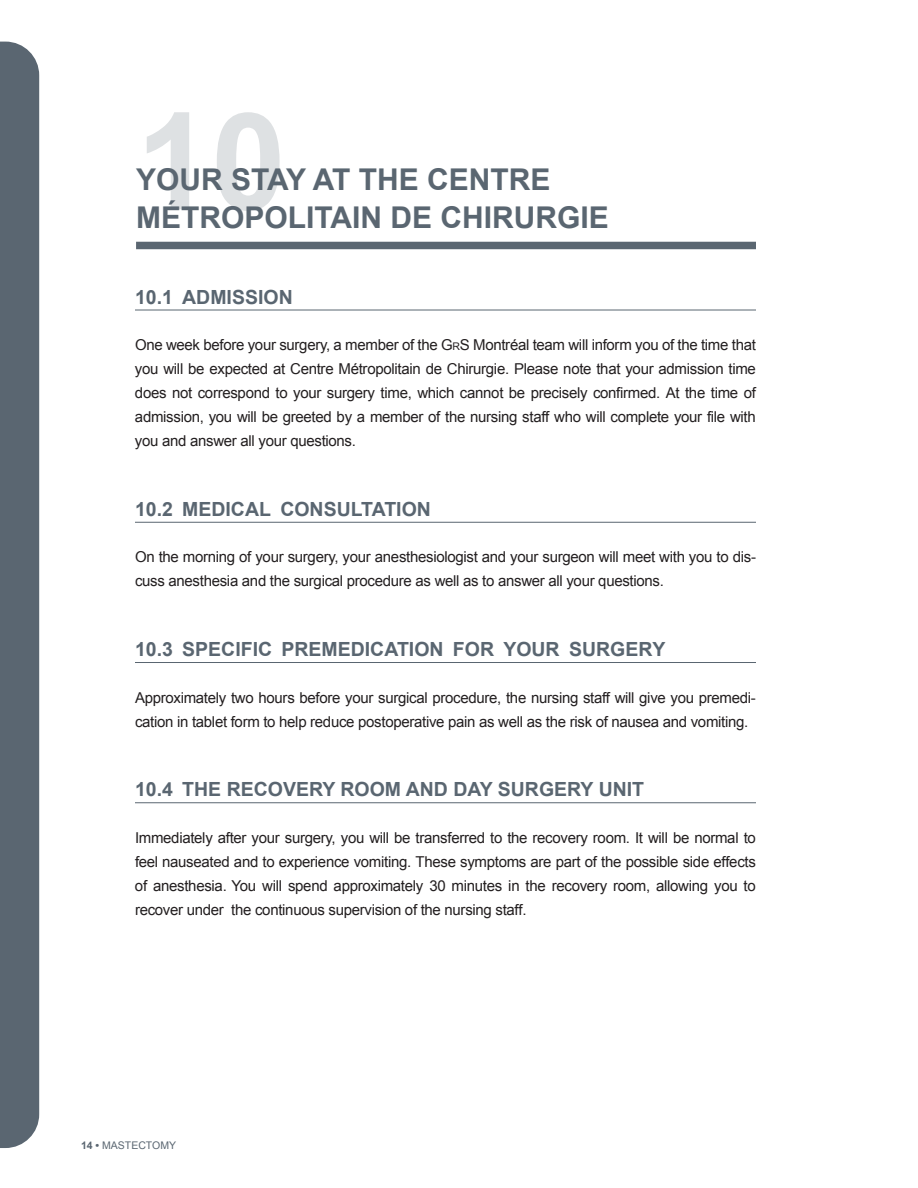
<style>
.page{position:relative;width:918px;height:1188px;background:#fff}
.page>*{position:absolute;margin:0;border:0;box-sizing:border-box;transform-origin:0 0}
.t1{font:700 135px "Arial";color:#5a6671}
.t2{font:700 30px/37.8px "Arial";color:#5a6671}
.t3{font:700 19.5px "Arial";color:#5a6671}
.t4{font:700 19.5px "Arial";color:#5a6671}
.t5{font:15px/24px "Arial";letter-spacing:-.02em;color:#231f20;text-align:justify}
.t6{font:10.5px "Arial";color:#5a6671}
.s1{font-size:10.5px}
.s2{font-style:inherit}
.s3{font-weight:700}
</style>
<div class="page">
<div style="left:0;top:42px;width:39px;height:1106px;background:#5a6671"></div>
<hr style="left:135px;top:310px;width:621px;height:1px;background:#5a6671">
<hr style="left:135px;top:522px;width:621px;height:1px;background:#5a6671">
<hr style="left:135px;top:662px;width:621px;height:1px;background:#5a6671">
<hr style="left:135px;top:802px;width:621px;height:1px;background:#5a6671">
<div style="left:136px;top:242px;width:620px;height:7px;background:#5a6671"></div>
<h1 class="t1" style="left:136px;top:86px;width:152px">10</h1>
<h2 class="t2" style="left:136px;top:161px;width:474px">YOUR STAY AT THE CENTRE<br>MÉTROPOLITAIN DE CHIRURGIE</h2>
<h3 class="t3" style="left:135px;top:286px;width:159px">10.1 ADMISSION</h3>
<p class="t5" style="left:135px;top:333px;width:623px">One week before your surgery, a member of the G<span class="s1">r</span>S Montréal team will inform you of the time that you will be expected at Centre Métropolitain de Chirurgie. Please note that your admission time does not correspond to your surgery time, which cannot be precisely confirmed. At the time of admission, you will be greeted by a member of the nursing staff who will complete your file with you and answer all your questions .</p>
<h3 class="t3" style="left:135px;top:498px;width:297px">10.2 <span class="s2">MEDICAL</span> CONSULTATION</h3>
<p class="t5" style="left:135px;top:545px;width:622px">On the morning of your surgery, your anesthesiologist and your surgeon will meet with you to dis&shy;cuss anesthesia and the surgical procedure as well as to answer all your questions.</p>
<h3 class="t4" style="left:135px;top:636px;width:532px"><span class="s2">10.3</span> SPECIFIC <span class="s2">PREMEDICATION</span> FOR YOUR SURGERY</h3>
<p class="t5" style="left:135px;top:685px;width:622px">Approximately two hours before your surgical procedure, the nursing staff will give you premedi&shy;cation in tablet form to help reduce postoperative pain as well as the risk of nausea and vomiting.</p>
<h3 class="t3" style="left:135px;top:779px;width:511px">10.4 THE RECOVERY ROOM AND DAY SURGERY UNIT</h3>
<p class="t5" style="left:135px;top:826px;width:622px">Immediately after your surgery, you will be transferred to the recovery room . It will be normal to feel nauseated and to experience vomiting. These symptoms are part of the possible side effects of anesthesia. You will spend approximately 30 minutes in the recovery room, allowing you to recover under the continuous supervision of the nursing staff .</p>
<p class="t6" style="left:81px;top:1140px;width:97px"><span class="s3">14 •</span> MASTECTOMY</p>
</div>
